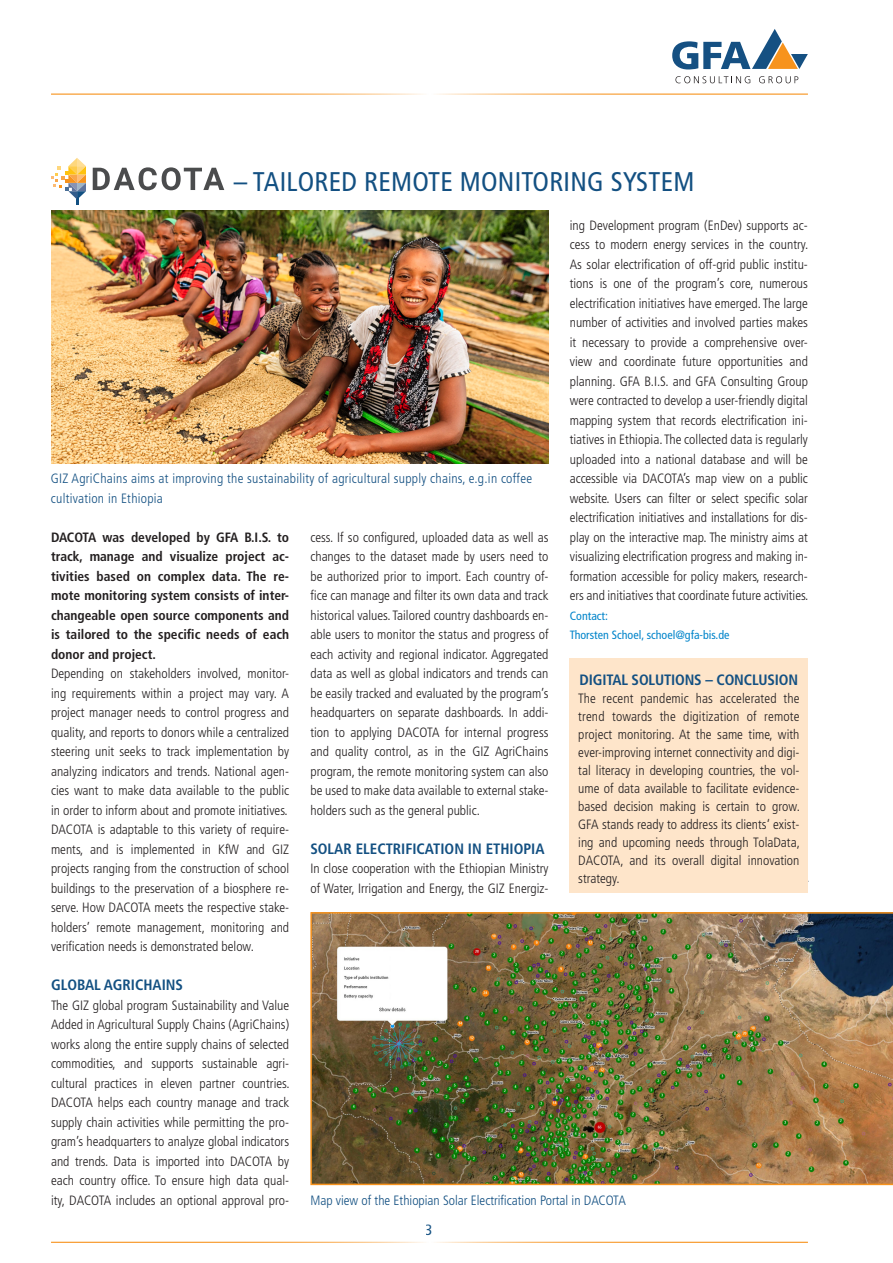
<style>
.page{position:relative;width:893px;height:1263px;background:#fff}
.page>*{position:absolute;margin:0;border:0;box-sizing:border-box;transform-origin:0 0}
.t1{font:condensed 27px "Frutiger LT Std";letter-spacing:.01em;color:#135082}
.t2{font:700 condensed 15px "Frutiger LT Std";color:#135082}
.t3{font:condensed 15px "Frutiger LT Std";color:#135082}
.t4{font:300 condensed 13.5px/19.5px "Frutiger LT Std";color:#231f20;text-align:justify}
.t5{font:700 condensed 13.5px/19.5px "Frutiger LT Std";color:#231f20;text-align:justify}
.t6{font:300 condensed 13.5px/19.5px "Frutiger LT Std";letter-spacing:.02em;color:#135082}
.t7{font:300 condensed 13.5px "Frutiger LT Std";color:#135082}
.t8{font:condensed 12px "Frutiger LT Std";color:#0084ca}
</style>
<div class="page">
<img style="left:310px;top:912px;width:583px;height:273px">
<img style="left:51px;top:210px;width:498px;height:254px">
<div style="left:570px;top:658px;width:238px;height:235px;background:#fee5ca"></div>
<svg style="left:93px;top:167px;width:131px;height:23px"></svg>
<svg style="left:51px;top:158px;width:35px;height:47px"></svg>
<hr style="left:51px;top:1242px;width:757px;height:1px;background:#f7931d">
<hr style="left:51px;top:94px;width:757px;height:1px;background:#f7931d">
<svg style="left:675px;top:76px;width:75px;height:7px"></svg>
<svg style="left:759px;top:76px;width:39px;height:7px"></svg>
<svg style="left:672px;top:29px;width:136px;height:40px"></svg>
<p class="t1" style="left:234px;top:165px;width:462px">– TAILORED REMOTE MONITORING SYSTEM</p>
<p class="t4" style="left:570px;top:215px;width:240px">ing Development program (EnDev) supports ac&shy;cess to modern energy services in the country.<br>As solar electrification of off-grid public institu&shy;tions is one of the program’s core, numerous electrification initiatives have emerged. The large number of activities and involved parties makes it necessary to provide a comprehensive over&shy;view and coordinate future opportunities and planning. GFA B.I.S. and GFA Consulting Group were contracted to develop a user-friendly digital mapping system that records electrification ini&shy;tiatives in Ethiopia. The collected data is regularly uploaded into a national database and will be accessible via DACOTA’s map view on a public website. Users can filter or select specific solar electrification initiatives and installations for dis&shy;play on the interactive map. The ministry aims at visualizing electrification progress and making in&shy;formation accessible for policy makers, research&shy;ers and initiatives that coordinate future activities.</p>
<p class="t8" style="left:570px;top:608px;width:40px">Contact:</p>
<p class="t8" style="left:570px;top:628px;width:161px">Thorsten Schoel, schoel@gfa-bis.de</p>
<p class="t6" style="left:51px;top:469px;width:483px">GIZ AgriChains aims at improving the sustainability of agricultural supply chains, e.g.in coffee cultivation in Ethiopia</p>
<p class="t4" style="left:310px;top:527px;width:240px">cess. If so configured, uploaded data as well as changes to the dataset made by users need to be authorized prior to import. Each country of&shy;fice can manage and filter its own data and track historical values. Tailored country dashboards en&shy;able users to monitor the status and progress of each activity and regional indicator. Aggregated data as well as global indicators and trends can be easily tracked and evaluated by the program’s headquarters on separate dashboards. In addi&shy;tion to applying DACOTA for internal progress and quality control, as in the GIZ AgriChains program, the remote monitoring system can also be used to make data available to external stake&shy;holders such as the general public.</p>
<p class="t2" style="left:310px;top:839px;width:236px">SOLAR ELECTRIFICATION IN ETHIOPIA</p>
<p class="t4" style="left:310px;top:859px;width:240px">In close cooperation with the Ethiopian Ministry of Water, Irrigation and Energy, the GIZ Energiz-</p>
<p class="t5" style="left:51px;top:527px;width:240px">DACOTA was developed by GFA B.I.S. to track, manage and visualize project ac&shy;tivities based on complex data. The re&shy;mote monitoring system consists of inter&shy;changeable open source components and is tailored to the specific needs of each donor and project.</p>
<p class="t4" style="left:51px;top:664px;width:240px">Depending on stakeholders involved, monitor&shy;ing requirements within a project may vary. A project manager needs to control progress and quality, and reports to donors while a centralized steering unit seeks to track implementation by analyzing indicators and trends. National agen&shy;cies want to make data available to the public in order to inform about and promote initiatives.</p>
<p class="t4" style="left:51px;top:820px;width:240px">DACOTA is adaptable to this variety of require&shy;ments, and is implemented in KfW and GIZ projects ranging from the construction of school buildings to the preservation of a biosphere re&shy;serve. How DACOTA meets the respective stake&shy;holders’ remote management, monitoring and verification needs is demonstrated below.</p>
<p class="t2" style="left:51px;top:976px;width:134px">GLOBAL AGRICHAINS</p>
<p class="t4" style="left:51px;top:995px;width:240px">The GIZ global program Sustainability and Value Added in Agricultural Supply Chains (AgriChains) works along the entire supply chains of selected commodities, and supports sustainable agri&shy;cultural practices in eleven partner countries.<br>DACOTA helps each country manage and track supply chain activities while permitting the pro&shy;gram’s headquarters to analyze global indicators and trends. Data is imported into DACOTA by each country office. To ensure high data qual&shy;ity, DACOTA includes an optional approval pro-</p>
<p class="t2" style="left:579px;top:671px;width:220px">DIGITAL SOLUTIONS – CONCLUSION</p>
<p class="t4" style="left:578px;top:690px;width:223px;line-height:18px">The recent pandemic has accelerated the trend towards the digitization of remote project monitoring. At the same time, with ever-improving internet connectivity and digi&shy;tal literacy in developing countries, the vol&shy;ume of data available to facilitate evidence&shy;based decision making is certain to grow.<br>GFA stands ready to address its clients‘ exist&shy;ing and upcoming needs through TolaData, DACOTA, and its overall digital innovation strategy.</p>
<p class="t7" style="left:310px;top:1192px;width:317px">Map view of the Ethiopian Solar Electrification Portal in DACOTA</p>
<p class="t3" style="left:426px;top:1221px;width:9px">3</p>
</div>
